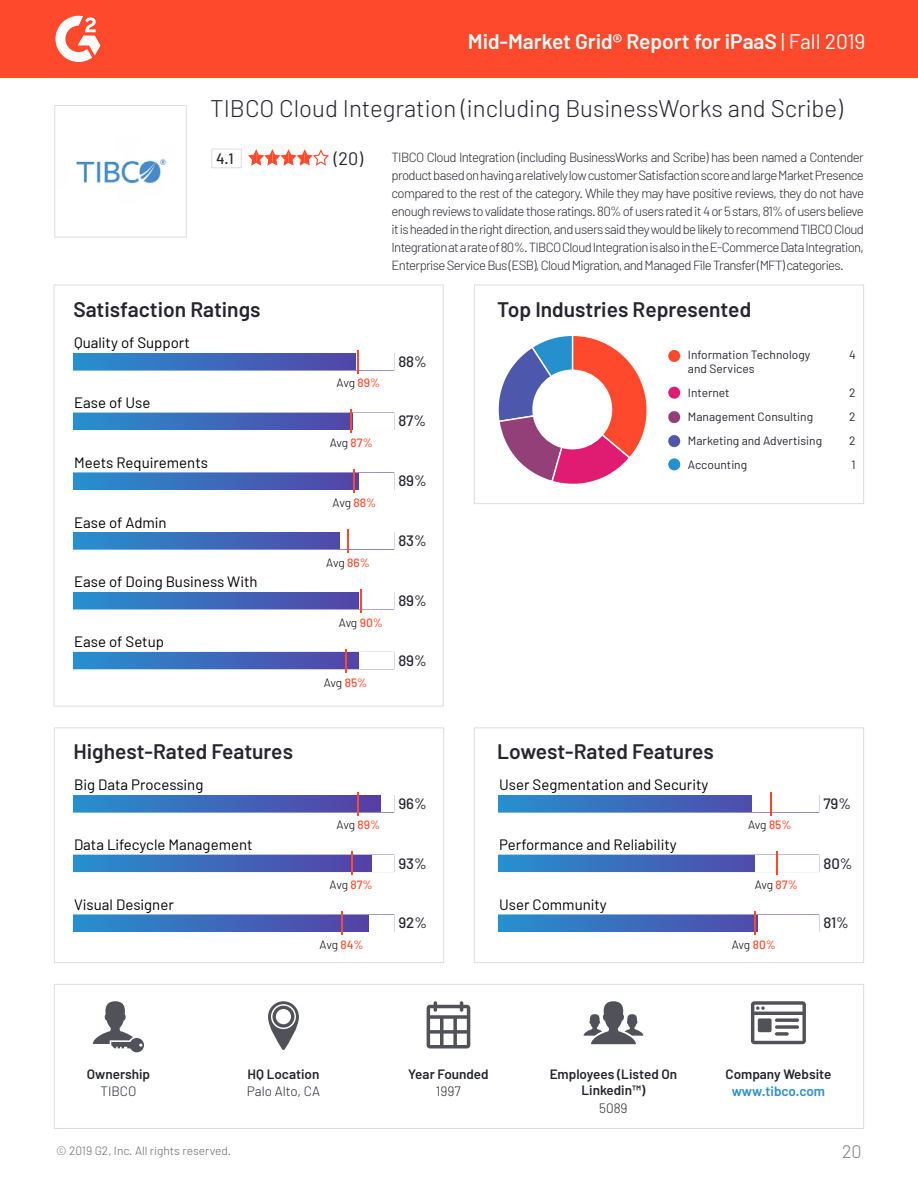
<style>
.page{position:relative;width:918px;height:1188px;background:#fff}
.page>*{position:absolute;margin:0;border:0;box-sizing:border-box;transform-origin:0 0}
.t1{font:300 24px "Barlow";color:#252530}
.t2{font:600 21px "Barlow";color:#252530}
.t3{font:600 21px "Barlow";color:#fff}
.t4{font:18px "Barlow";color:#252530}
.t5{font:300 18px "Barlow";color:#7c7c83}
.t6{font:15px "Barlow";color:#000}
.t7{font:500 15px "Barlow";color:#252530}
.t8{font:600 13.5px/16.5px "Barlow";color:#252530;text-align:center}
.t9{font:300 13.5px "Barlow";color:#252530}
.t10{font:600 13.5px "Barlow";color:#2690ce}
.t11{font:300 13.2px/18px "Barlow";letter-spacing:-.05em;color:#252530;text-align:justify}
.t12{font:12px/24px "Barlow";color:#252530}
.t13{font:300 12px "Barlow";letter-spacing:-.02em;color:#000}
.t14{font:300 12px "Barlow";color:#67676e}
.s1{font-weight:400}
.s2{font-weight:500;color:#ff492c}
</style>
<div class="page">
<div style="left:0;top:0;width:918px;height:78px;background:#ff492c"></div>
<svg style="left:56px;top:16px;width:44px;height:46px"></svg>
<div style="left:54px;top:984px;width:810px;height:145px;background:#fff;border:1px solid #dcdedc"></div>
<div style="left:54px;top:105px;width:133px;height:133px;border:1px solid #dcdedc"></div>
<div style="left:211px;top:149px;width:31px;height:19px;border:1px solid #dcdedc"></div>
<svg style="left:248px;top:149px;width:81px;height:17px"></svg>
<img style="left:76px;top:159px;width:91px;height:25px">
<svg style="left:93px;top:1001px;width:51px;height:51px"></svg>
<svg style="left:427px;top:1001px;width:43px;height:47px"></svg>
<svg style="left:751px;top:1001px;width:55px;height:43px"></svg>
<svg style="left:584px;top:1001px;width:59px;height:43px"></svg>
<svg style="left:268px;top:1001px;width:31px;height:49px"></svg>
<div style="left:474px;top:285px;width:390px;height:219px;border:1px solid #dcdedc"></div>
<div style="left:54px;top:727px;width:390px;height:236px;border:1px solid #dcdedc"></div>
<div style="left:474px;top:727px;width:390px;height:236px;border:1px solid #dcdedc"></div>
<svg style="left:498px;top:336px;width:149px;height:148px"></svg>
<div style="left:532px;top:370px;width:80px;height:79px;background:#fff;border-radius:50%"></div>
<div style="left:668px;top:387px;width:12px;height:12px;background:#df1c72;border-radius:50%"></div>
<div style="left:668px;top:350px;width:12px;height:12px;background:#ff492c;border-radius:50%"></div>
<div style="left:668px;top:435px;width:12px;height:12px;background:#4d57ab;border-radius:50%"></div>
<div style="left:668px;top:458px;width:12px;height:12px;background:#2690ce;border-radius:50%"></div>
<div style="left:668px;top:411px;width:12px;height:12px;background:#944078;border-radius:50%"></div>
<div style="left:73px;top:796px;width:308px;height:16px;background:linear-gradient(to right,#2490cf,#5b3da1)"></div>
<div style="left:73px;top:855px;width:321px;height:17px;background:#fff;border:1px solid #fff"></div>
<div style="left:73px;top:855px;width:298px;height:16px;background:linear-gradient(to right,#2690ce,#5640a6)"></div>
<div style="left:73px;top:915px;width:295px;height:16px;background:linear-gradient(to right,#2490cf,#5a41a3)"></div>
<svg style="left:342px;top:911px;width:1px;height:24px"></svg>
<div style="left:498px;top:795px;width:321px;height:18px;background:#fff;border:1px solid #fff"></div>
<div style="left:499px;top:796px;width:252px;height:16px;background:linear-gradient(to right,#2690ce,#4e4cac)"></div>
<div style="left:498px;top:855px;width:321px;height:17px;background:#fff;border:1px solid #fff"></div>
<div style="left:499px;top:855px;width:256px;height:16px;background:linear-gradient(to right,#2690ce,#4f4bab)"></div>
<div style="left:498px;top:914px;width:321px;height:18px;background:#fff;border:1px solid #fff"></div>
<div style="left:499px;top:915px;width:259px;height:16px;background:linear-gradient(to right,#2390d0,#554aa7)"></div>
<div style="left:73px;top:353px;width:321px;height:18px;background:#fff;border:1px solid #fff"></div>
<div style="left:73px;top:354px;width:282px;height:16px;background:linear-gradient(to right,#2690ce,#5344a8)"></div>
<div style="left:73px;top:413px;width:321px;height:17px;background:#fff;border:1px solid #fff"></div>
<div style="left:73px;top:413px;width:279px;height:16px;background:linear-gradient(to right,#2690ce,#5345a8)"></div>
<div style="left:73px;top:472px;width:321px;height:18px;background:#fff;border:1px solid #fff"></div>
<div style="left:73px;top:473px;width:285px;height:16px;background:linear-gradient(to right,#2490d0,#5943a4)"></div>
<div style="left:73px;top:532px;width:321px;height:18px;background:#fff;border:1px solid #fff"></div>
<div style="left:73px;top:533px;width:266px;height:16px;background:linear-gradient(to right,#2690ce,#5149aa)"></div>
<div style="left:73px;top:592px;width:321px;height:17px;background:#fff;border:1px solid #fff"></div>
<div style="left:73px;top:593px;width:285px;height:16px;background:linear-gradient(to right,#2690ce,#5443a7)"></div>
<div style="left:73px;top:652px;width:321px;height:17px;background:#fff;border:1px solid #fff"></div>
<div style="left:73px;top:653px;width:285px;height:16px;background:linear-gradient(to right,#2690ce,#5443a7)"></div>
<svg style="left:358px;top:792px;width:1px;height:24px"></svg>
<hr style="left:351px;top:851px;width:2px;height:24px;background:#ff492c">
<svg style="left:754px;top:911px;width:1px;height:24px"></svg>
<svg style="left:770px;top:792px;width:1px;height:24px"></svg>
<hr style="left:776px;top:851px;width:2px;height:24px;background:#ff492c">
<svg style="left:358px;top:350px;width:1px;height:24px"></svg>
<hr style="left:350px;top:409px;width:2px;height:24px;background:#ff492c">
<svg style="left:354px;top:469px;width:1px;height:24px"></svg>
<hr style="left:347px;top:529px;width:2px;height:24px;background:#ff492c">
<hr style="left:360px;top:589px;width:2px;height:24px;background:#ff492c">
<svg style="left:345px;top:649px;width:1px;height:24px"></svg>
<h2 class="t3" style="left:468px;top:29px;width:399px">Mid-Market Grid® Report for iPaaS <span class="s1">| Fall 2019</span></h2>
<h1 class="t1" style="left:210px;top:94px;width:634px">TIBCO Cloud Integration (including BusinessWorks and Scribe)</h1>
<h3 class="t4" style="left:334px;top:147px;width:31px">(20)</h3>
<p class="t11" style="left:392px;top:148px;width:474px">TIBCO Cloud Integration (including BusinessWorks and Scribe) has been named a Contender product based on having a relatively low customer Satisfaction score and large Market Presence compared to the rest of the category. While they may have positive reviews, they do not have enough reviews to validate those ratings. 80% of users rated it 4 or 5 stars, 81% of users believe it is headed in the right direction, and users said they would be likely to recommend TIBCO Cloud Integration at a rate of 80%. TIBCO Cloud Integration is also in the E-Commerce Data Integration, Enterprise Service Bus (ESB), Cloud Migration, and Managed File Transfer (MFT) categories.</p>
<h2 class="t2" style="left:497px;top:296px;width:255px">Top Industries Represented</h2>
<p class="t12" style="left:688px;top:348px;width:124px;line-height:13.5px">Information Technology and Services</p>
<p class="t12" style="left:688px;top:380px;width:136px">Internet<br>Management Consulting<br>Marketing and Advertising<br>Accounting</p>
<p class="t7" style="left:216px;top:149px;width:19px">4.1</p>
<h2 class="t2" style="left:73px;top:296px;width:189px">Satisfaction Ratings</h2>
<p class="t6" style="left:74px;top:333px;width:117px">Quality of Support</p>
<p class="t12" style="left:849px;top:343px;width:8px">4</p>
<p class="t12" style="left:849px;top:380px;width:8px;text-align:justify">2<br>2<br>2<br>1</p>
<p class="t7" style="left:398px;top:352px;width:30px">88%</p>
<p class="t13" style="left:337px;top:376px;width:45px">Avg <span class="s2">89%</span></p>
<p class="t6" style="left:74px;top:393px;width:78px">Ease of Use</p>
<p class="t7" style="left:398px;top:412px;width:29px">87%</p>
<p class="t13" style="left:330px;top:436px;width:45px">Avg <span class="s2">87%</span></p>
<p class="t6" style="left:74px;top:453px;width:135px">Meets Requirements</p>
<p class="t6" style="left:74px;top:513px;width:94px">Ease of Admin</p>
<p class="t6" style="left:74px;top:573px;width:185px">Ease of Doing Business With</p>
<p class="t6" style="left:74px;top:633px;width:91px">Ease of Setup</p>
<p class="t13" style="left:333px;top:496px;width:45px">Avg <span class="s2">88%</span></p>
<p class="t13" style="left:326px;top:555px;width:45px">Avg <span class="s2">86%</span></p>
<p class="t13" style="left:339px;top:615px;width:46px">Avg <span class="s2">90%</span></p>
<p class="t13" style="left:324px;top:675px;width:45px">Avg <span class="s2">85%</span></p>
<p class="t7" style="left:398px;top:472px;width:30px">89%</p>
<p class="t7" style="left:398px;top:531px;width:30px">83%</p>
<p class="t7" style="left:398px;top:591px;width:30px">89%</p>
<p class="t7" style="left:398px;top:651px;width:30px">89%</p>
<h2 class="t2" style="left:73px;top:739px;width:221px">Highest-Rated Features</h2>
<h2 class="t2" style="left:497px;top:739px;width:218px">Lowest-Rated Features</h2>
<p class="t6" style="left:74px;top:775px;width:131px">Big Data Processing</p>
<p class="t6" style="left:499px;top:775px;width:211px">User Segmentation and Security</p>
<p class="t7" style="left:398px;top:794px;width:30px">96%</p>
<p class="t7" style="left:823px;top:794px;width:29px">79%</p>
<p class="t13" style="left:337px;top:818px;width:45px">Avg <span class="s2">89%</span></p>
<p class="t13" style="left:748px;top:818px;width:45px">Avg <span class="s2">85%</span></p>
<p class="t6" style="left:74px;top:835px;width:180px">Data Lifecycle Management</p>
<p class="t6" style="left:499px;top:835px;width:179px">Performance and Reliability</p>
<p class="t7" style="left:398px;top:854px;width:30px">93%</p>
<p class="t7" style="left:823px;top:854px;width:30px">80%</p>
<p class="t13" style="left:330px;top:878px;width:45px">Avg <span class="s2">87%</span></p>
<p class="t13" style="left:755px;top:878px;width:45px">Avg <span class="s2">87%</span></p>
<p class="t6" style="left:74px;top:895px;width:101px">Visual Designer</p>
<p class="t6" style="left:499px;top:895px;width:109px">User Community</p>
<p class="t7" style="left:398px;top:914px;width:30px">92%</p>
<p class="t7" style="left:823px;top:914px;width:27px">81%</p>
<p class="t13" style="left:320px;top:938px;width:46px">Avg <span class="s2">84%</span></p>
<p class="t13" style="left:732px;top:938px;width:46px">Avg <span class="s2">80%</span></p>
<p class="t8" style="left:87px;top:1065px;width:65px">Ownership</p>
<p class="t9" style="left:100px;top:1083px;width:38px">TIBCO</p>
<p class="t8" style="left:248px;top:1065px;width:73px">HQ Location</p>
<p class="t9" style="left:247px;top:1083px;width:75px">Palo Alto, CA</p>
<p class="t8" style="left:408px;top:1065px;width:82px">Year Founded</p>
<p class="t9" style="left:436px;top:1083px;width:26px">1997</p>
<p class="t8" style="left:550px;top:1065px;width:129px">Employees (Listed On<br>Linkedin™)</p>
<p class="t9" style="left:599px;top:1100px;width:30px">5089</p>
<p class="t8" style="left:725px;top:1065px;width:107px">Company Website</p>
<p class="t10" style="left:732px;top:1083px;width:95px">www.tibco.com</p>
<p class="t14" style="left:56px;top:1143px;width:176px">© 2019 G2, Inc. All rights reserved.</p>
<h3 class="t5" style="left:842px;top:1140px;width:21px">20</h3>
</div>
